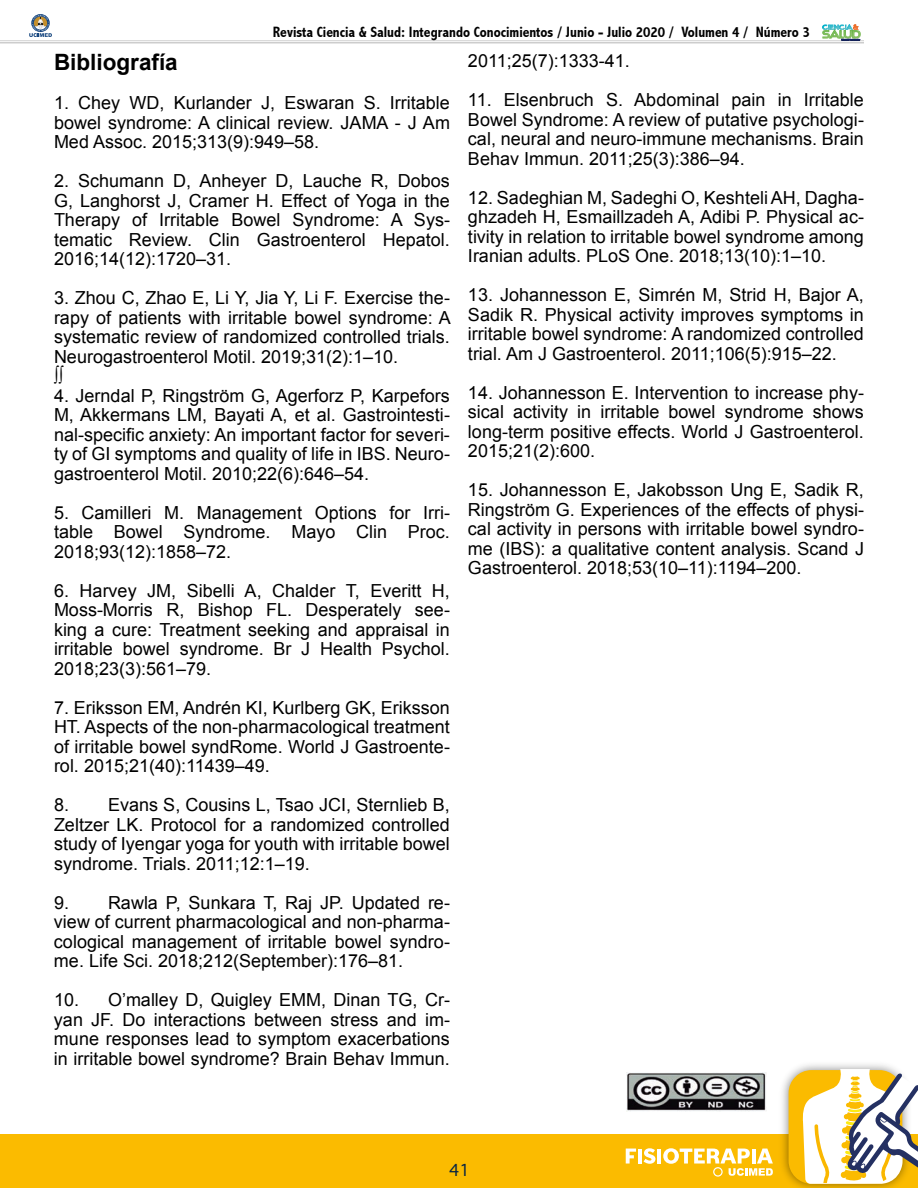
<style>
.page{position:relative;width:918px;height:1188px;background:#fff}
.page>*{position:absolute;margin:0;border:0;box-sizing:border-box;transform-origin:0 0}
.t1{font:700 22.5px "Arial";color:#000}
.t2{font:18px/19.5px "Arial";color:#000;text-align:justify}
.t3{font:700 condensed 15px "Abadi";color:#000}
</style>
<div class="page">
<div style="left:0;top:1134px;width:918px;height:54px;background:#fbbb00"></div>
<svg style="left:626px;top:1149px;width:10px;height:15px"></svg>
<hr style="left:638px;top:1149px;width:4px;height:15px;background:#fff">
<svg style="left:644px;top:1148px;width:11px;height:16px"></svg>
<hr style="left:657px;top:1149px;width:4px;height:15px;background:#fff">
<svg style="left:663px;top:1148px;width:110px;height:29px"></svg>
<img style="left:782px;top:1064px;width:114px;height:124px">
<div style="left:789px;top:1070px;width:113px;height:114px;background:#fbbb00;border-radius:23px"></div>
<svg style="left:802px;top:1069px;width:116px;height:115px"></svg>
<img style="left:627px;top:1072px;width:139px;height:39px">
<svg style="left:822px;top:24px;width:39px;height:16px"></svg>
<svg style="left:29px;top:14px;width:23px;height:23px"></svg>
<hr style="left:0;top:40px;width:864px;height:1px;background:#000">
<hr style="left:0;top:42px;width:864px;height:2px;background:#000">
<p class="t3" style="left:273px;top:24px;width:539px">Revista Ciencia &amp; Salud: Integrando Conocimientos / Junio - Julio 2020 / Volumen 4 / Número 3</p>
<p class="t1" style="left:54px;top:48px;width:125px">Bibliografía</p>
<p class="t2" style="left:54px;top:94px;width:397px">1. Chey WD, Kurlander J, Eswaran S. Irritable bowel syndrome: A clinical review. JAMA - J Am Med Assoc. 2015;313(9):949–58.</p>
<p class="t2" style="left:54px;top:171px;width:397px">2. Schumann D, Anheyer D, Lauche R, Dobos G, Langhorst J, Cramer H. Effect of Yoga in the Therapy of Irritable Bowel Syndrome: A Sys&shy;tematic Review. Clin Gastroenterol Hepatol.<br>2016;14(12):1720–31.</p>
<p class="t2" style="left:54px;top:288px;width:398px">3. Zhou C, Zhao E, Li Y, Jia Y, Li F. Exercise the&shy;rapy of patients with irritable bowel syndrome: A systematic review of randomized controlled trials.<br>Neurogastroenterol Motil. 2019;31(2):1–10.</p>
<p class="t2" style="left:54px;top:366px;width:11px">∫∫</p>
<p class="t2" style="left:54px;top:386px;width:397px">4. Jerndal P, Ringström G, Agerforz P, Karpefors M, Akkermans LM, Bayati A, et al. Gastrointesti&shy;nal-specific anxiety: An important factor for severi&shy;ty of GI symptoms and quality of life in IBS. Neuro&shy;gastroenterol Motil. 2010;22(6):646–54.</p>
<p class="t2" style="left:54px;top:503px;width:397px">5. Camilleri M. Management Options for Irri&shy;table Bowel Syndrome. Mayo Clin Proc.<br>2018;93(12):1858–72.</p>
<p class="t2" style="left:54px;top:581px;width:397px">6. Harvey JM, Sibelli A, Chalder T, Everitt H, Moss-Morris R, Bishop FL. Desperately see&shy;king a cure: Treatment seeking and appraisal in irritable bowel syndrome. Br J Health Psychol.<br>2018;23(3):561–79.</p>
<p class="t2" style="left:54px;top:698px;width:397px">7. Eriksson EM, Andrén KI, Kurlberg GK, Eriksson HT. Aspects of the non-pharmacological treatment of irritable bowel syndRome. World J Gastroente&shy;rol. 2015;21(40):11439–49.</p>
<p class="t2" style="left:54px;top:796px;width:397px">8. Evans S, Cousins L, Tsao JCI, Sternlieb B, Zeltzer LK. Protocol for a randomized controlled study of Iyengar yoga for youth with irritable bowel syndrome. Trials. 2011;12:1–19.</p>
<p class="t2" style="left:54px;top:893px;width:397px">9. Rawla P, Sunkara T, Raj JP. Updated re&shy;view of current pharmacological and non-pharma&shy;cological management of irritable bowel syndro&shy;me. Life Sci. 2018;212(September):176–81.</p>
<p class="t2" style="left:54px;top:991px;width:397px">10. O’malley D, Quigley EMM, Dinan TG, Cr&shy;yan JF. Do interactions between stress and im&shy;mune responses lead to symptom exacerbations in irritable bowel syndrome? Brain Behav Immun.</p>
<p class="t2" style="left:468px;top:51px;width:163px">2011;25(7):1333-41.</p>
<p class="t2" style="left:468px;top:90px;width:397px">11. Elsenbruch S. Abdominal pain in Irritable Bowel Syndrome: A review of putative psychologi&shy;cal, neural and neuro-immune mechanisms. Brain Behav Immun. 2011;25(3):386–94.</p>
<p class="t2" style="left:468px;top:188px;width:397px">12. Sadeghian M, Sadeghi O, Keshteli AH, Dagha&shy;ghzadeh H, Esmaillzadeh A, Adibi P. Physical ac&shy;tivity in relation to irritable bowel syndrome among Iranian adults. PLoS One. 2018;13(10):1–10.</p>
<p class="t2" style="left:468px;top:285px;width:398px">13. Johannesson E, Simrén M, Strid H, Bajor A, Sadik R. Physical activity improves symptoms in irritable bowel syndrome: A randomized controlled trial. Am J Gastroenterol. 2011;106(5):915–22.</p>
<p class="t2" style="left:468px;top:383px;width:397px">14. Johannesson E. Intervention to increase phy&shy;sical activity in irritable bowel syndrome shows long-term positive effects. World J Gastroenterol.<br>2015;21(2):600.</p>
<p class="t2" style="left:468px;top:480px;width:398px">15. Johannesson E, Jakobsson Ung E, Sadik R, Ringström G. Experiences of the effects of physi&shy;cal activity in persons with irritable bowel syndro&shy;me (IBS): a qualitative content analysis. Scand J Gastroenterol. 2018;53(10–11):1194–200.</p>
</div>
